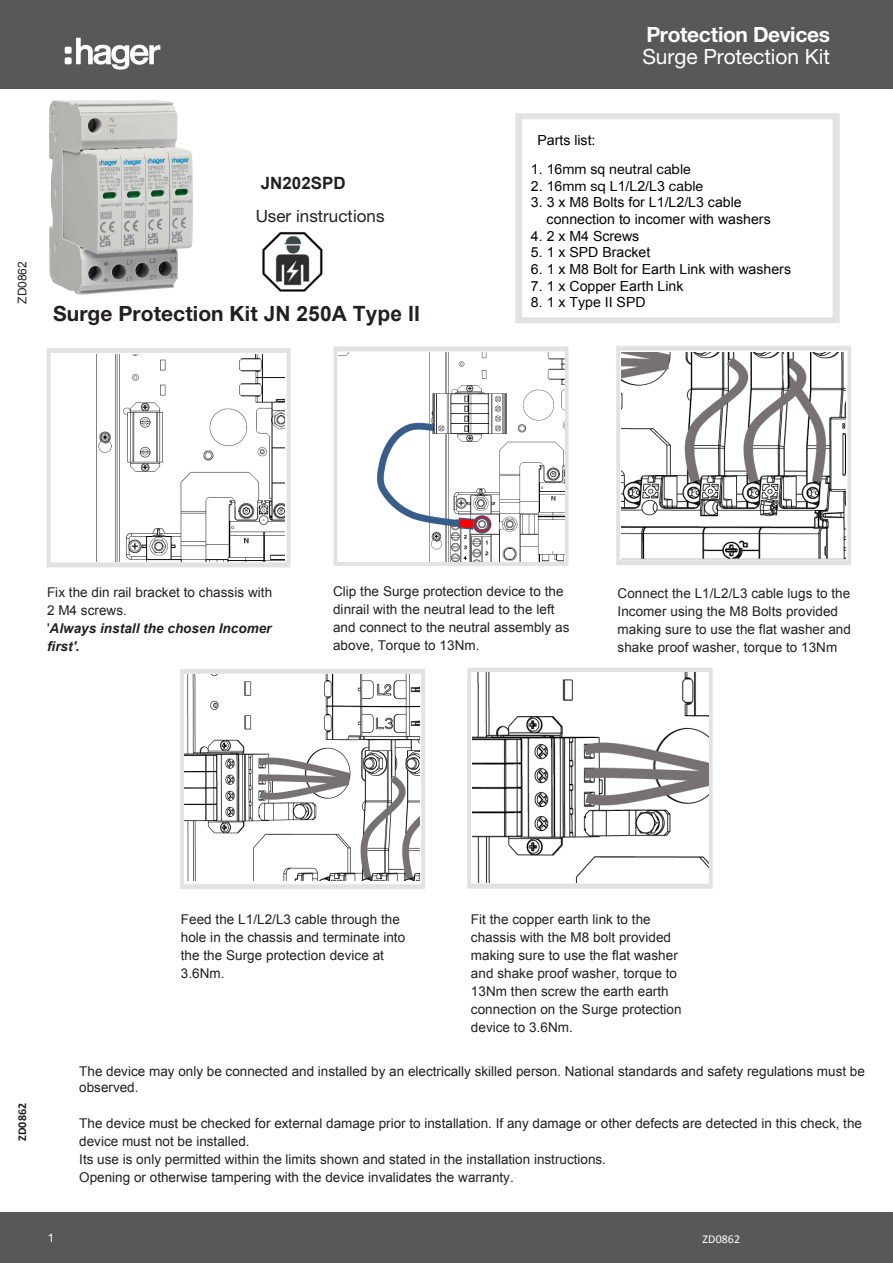
<style>
.page{position:relative;width:893px;height:1263px;background:#fff}
.page>*{position:absolute;margin:0;border:0;box-sizing:border-box;transform-origin:0 0}
.t1{font:700 21px "Helvetica Neue LT Std";letter-spacing:.005em;color:#231f20}
.t2{font:21px "Helvetica Neue LT Std";letter-spacing:-.005em;color:#fff}
.t3{font:700 21px "Helvetica Neue LT Std";letter-spacing:-.015em;color:#fff}
.t4{font:16.95px/32.7px "Helvetica Neue LT Std";letter-spacing:.005em;color:#231f20}
.t5{font:13.95px/16.6px "Arial";color:#040503}
.t6{font:13.95px "Helvetica Neue LT Std";color:#040503}
.t7{font:13.95px "Arial";color:#000101}
.t8{font:13.5px/18px "Arial";letter-spacing:.005em;color:#231f20}
.t9{font:12px "Calibri";letter-spacing:.005em;color:#fff}
.t10{font:12px "Helvetica Neue LT Std";color:#231f20}
.t11{font:700 12px "Calibri";letter-spacing:.005em;color:#231f20}
.t12{font:12px "Helvetica Neue LT Std";color:#fff}
.s1{font-family:"Arial"}
.s2{font-family:"Arial";font-weight:700}
.s3{font-family:"Helvetica Neue LT Std"}
.s4{font-weight:700;font-style:italic}
</style>
<div class="page">
<div style="left:0;top:1212px;width:893px;height:51px;background:#57585a"></div>
<div style="left:0;top:0;width:893px;height:89px;background:#57585a"></div>
<svg style="left:76px;top:38px;width:84px;height:32px"></svg>
<div style="left:65px;top:47px;width:7px;height:7px;background:#fff;border-radius:2px"></div>
<div style="left:65px;top:57px;width:7px;height:7px;background:#fff;border-radius:2px"></div>
<div style="left:515px;top:113px;width:324px;height:211px;border:6px solid #e1e2e4"></div>
<div style="left:46px;top:348px;width:245px;height:219px;border:4px solid #e1e2e4"></div>
<div style="left:333px;top:347px;width:236px;height:219px;border:4px solid #e1e2e4"></div>
<div style="left:616px;top:346px;width:235px;height:219px;border:4px solid #e1e2e4"></div>
<div style="left:180px;top:669px;width:245px;height:220px;border:4px solid #e1e2e4"></div>
<div style="left:467px;top:668px;width:246px;height:220px;border:4px solid #e1e2e4"></div>
<img style="left:96px;top:354px;width:188px;height:207px">
<img style="left:338px;top:353px;width:226px;height:209px">
<img style="left:622px;top:352px;width:223px;height:207px">
<img style="left:185px;top:674px;width:234px;height:207px">
<img style="left:472px;top:672px;width:236px;height:210px">
<img style="left:49px;top:101px;width:144px;height:193px">
<img style="left:262px;top:232px;width:61px;height:60px">
<p class="t10" style="left:15px;top:304px;width:44px;rotate:-90deg">ZD0<span class="s1">862</span></p>
<p class="t4" style="left:256px;top:166px;width:130px"><span class="s2">JN202SPD<br></span>User instructions</p>
<p class="t1" style="left:53px;top:300px;width:368px">Surge Protection Kit <span class="s1">JN 250A Type II</span></p>
<p class="t7" style="left:537px;top:131px;width:60px">Parts list:</p>
<h1 class="t3" style="left:646px;top:21px;width:185px">Protection Devices</h1>
<h1 class="t2" style="left:642px;top:44px;width:189px">Surge Protection Kit</h1>
<p class="t6" style="left:531px;top:161px;width:161px"><span class="s1">1. 16</span>mm <span class="s1">sq</span> neutral cable</p>
<p class="t5" style="left:531px;top:177px;width:174px">2. 16<span class="s3">mm sq</span> L1/L2/L3 <span class="s3">cable</span></p>
<p class="t5" style="left:547px;top:194px;width:226px;text-indent:-16px">3. 3 x M8 Bolts for L1/L2/L3 cable connection to incomer with washers</p>
<p class="t5" style="left:531px;top:227px;width:110px">4. 2 x M4 Screws</p>
<p class="t5" style="left:531px;top:244px;width:121px">5. 1 x SPD Bracket</p>
<p class="t5" style="left:531px;top:261px;width:262px">6. 1 x M8 Bolt for Earth Link with washers</p>
<p class="t5" style="left:531px;top:278px;width:154px">7. 1 x Copper Earth Link</p>
<p class="t5" style="left:531px;top:294px;width:116px">8. 1 x Type II SPD</p>
<p class="t8" style="left:47px;top:583px;width:227px">Fix the din rail bracket to chassis with<br>2 M4 screws.<br>'<span class="s4">Always install the chosen Incomer first'.</span></p>
<p class="t8" style="left:333px;top:582px;width:238px">Clip the Surge protection device to the dinrail with the neutral lead to the left and connect to the neutral assembly as above, Torque to 13Nm.</p>
<p class="t8" style="left:618px;top:584px;width:235px">Connect the L1/L2/L3 cable lugs to the Incomer using the M8 Bolts provided making sure to use the flat washer and shake proof washer, torque to 13Nm</p>
<p class="t11" style="left:14px;top:1141px;width:39px;rotate:-90deg">ZD0862</p>
<p class="t8" style="left:181px;top:910px;width:226px">Feed the L1/L2/L3 cable through the hole in the chassis and terminate into the the Surge protection device at<br>3.6Nm.</p>
<p class="t8" style="left:471px;top:911px;width:212px">Fit the copper earth link to the chassis with the M8 bolt provided making sure to use the flat washer and shake proof washer, torque to<br>13Nm then screw the earth earth connection on the Surge protection device to 3.6Nm.</p>
<p class="t8" style="left:79px;top:1063px;width:787px;line-height:16.2px">The device may only be connected and installed by an electrically skilled person. National standards and safety regulations must be observed.</p>
<p class="t8" style="left:79px;top:1114px;width:784px">The device must be checked for external damage prior to installation. If any damage or other defects are detected in this check, the device must not be installed.<br>Its use is only permitted within the limits shown and stated in the installation instructions.<br>Opening or otherwise tampering with the device invalidates the warranty.</p>
<p class="t12" style="left:48px;top:1231px;width:8px">1</p>
<p class="t9" style="left:703px;top:1232px;width:39px">ZD0862</p>
</div>
